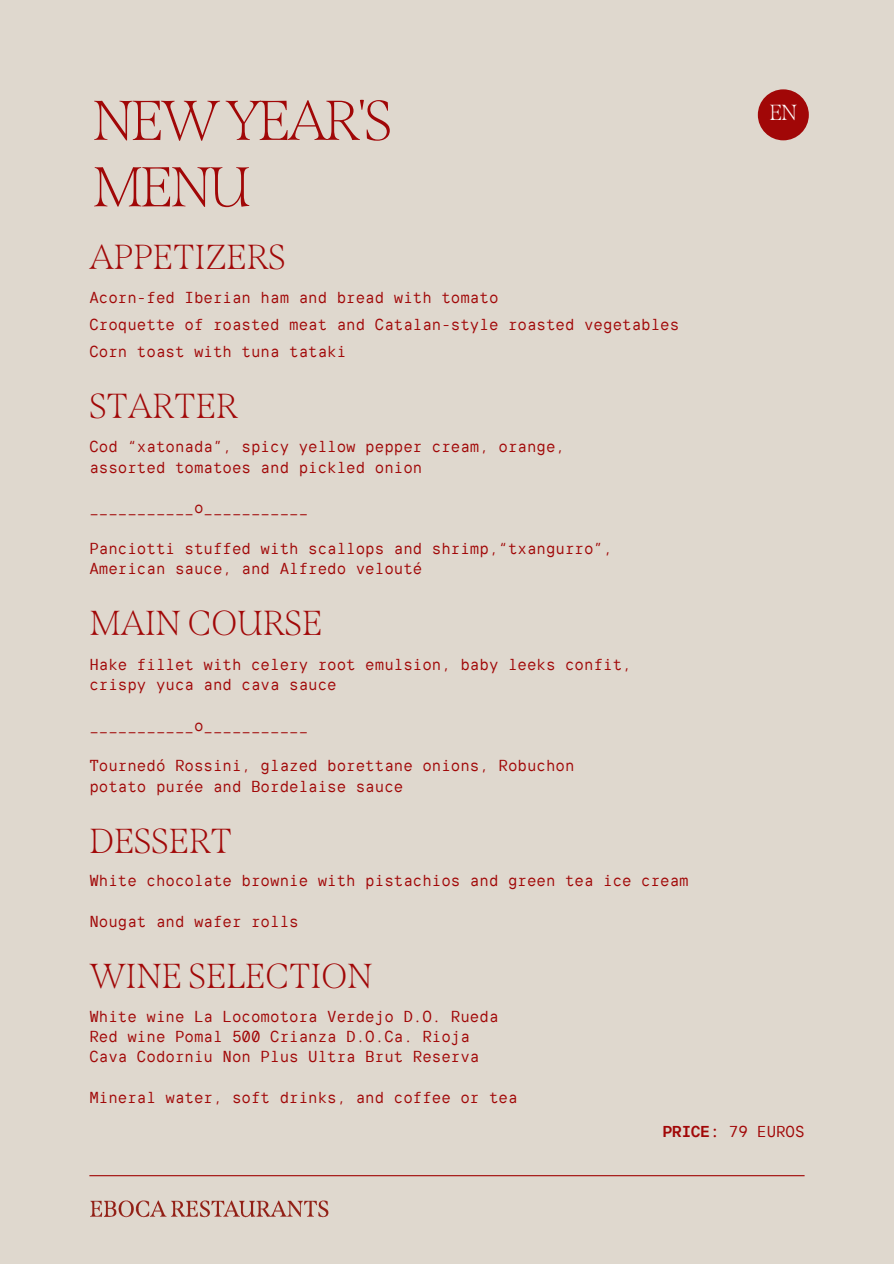
<style>
.page{position:relative;width:894px;height:1264px;background:#fff}
.page>*{position:absolute;margin:0;border:0;box-sizing:border-box;transform-origin:0 0}
.t1{font:100 56.1px "Span";letter-spacing:-.05em;color:#a10707}
.t2{font:100 34.65px "Span";color:#a10707}
.t3{font:100 21.75px "Span";color:#fff}
.t4{font:15.9px/20.2px "TT Interphases Mono";color:#a10707}
.t5{font:15.75px "TT Interphases Mono";color:#a10707}
.s1{font-weight:700}
</style>
<div class="page">
<div style="left:0;top:0;width:893px;height:1263px;background:#dfd8ce"></div>
<hr style="left:89px;top:1175px;width:715px;height:1px;background:#a10707">
<img style="left:90px;top:1200px;width:239px;height:18px">
<svg style="left:757px;top:89px;width:51px;height:51px;fill:#a10707"></svg>
<h1 class="t1" style="left:92px;top:88px;width:301px">NEWYEAR'S</h1>
<h3 class="t3" style="left:769px;top:100px;width:29px">EN</h3>
<h1 class="t1" style="left:92px;top:154px;width:160px">MENU</h1>
<h2 class="t2" style="left:89px;top:236px;width:198px">APPETIZERS</h2>
<p class="t4" style="left:89px;top:283px;width:591px;line-height:27px">Acorn-fed Iberian ham and bread with tomato<br>Croquette of roasted meat and Catalan-style roasted vegetables<br>Corn toast with tuna tataki</p>
<h2 class="t2" style="left:89px;top:385px;width:150px">STARTER</h2>
<p class="t4" style="left:89px;top:436px;width:477px">Cod “xatonada”, spicy yellow pepper cream, orange, assorted tomatoes and pickled onion</p>
<p class="t4" style="left:89px;top:497px;width:220px">___________o___________</p>
<p class="t4" style="left:89px;top:538px;width:524px">Panciotti stuffed with scallops and shrimp,“txangurro”,<br>American sauce, and Alfredo velouté</p>
<h2 class="t2" style="left:89px;top:602px;width:234px">MAIN COURSE</h2>
<p class="t4" style="left:89px;top:654px;width:543px">Hake fillet with celery root emulsion, baby leeks confit, crispy yuca and cava sauce</p>
<p class="t4" style="left:89px;top:715px;width:220px">___________o___________</p>
<p class="t4" style="left:89px;top:755px;width:486px">Tournedó Rossini, glazed borettane onions, Robuchon potato purée and Bordelaise sauce</p>
<h2 class="t2" style="left:89px;top:820px;width:144px">DESSERT</h2>
<p class="t4" style="left:89px;top:870px;width:600px">White chocolate brownie with pistachios and green tea ice cream</p>
<p class="t4" style="left:89px;top:911px;width:211px">Nougat and wafer rolls</p>
<h2 class="t2" style="left:89px;top:955px;width:285px">WINE SELECTION</h2>
<p class="t4" style="left:89px;top:1005px;width:410px">White wine La Locomotora Verdejo D.O. Rueda<br>Red wine Pomal 500 Crianza D.O.Ca. Rioja<br>Cava Codorniu Non Plus Ultra Brut Reserva</p>
<p class="t4" style="left:89px;top:1086px;width:429px">Mineral water, soft drinks, and coffee or tea</p>
<p class="t5" style="left:662px;top:1121px;width:143px"><span class="s1">PRICE:</span> 79 EUROS</p>
</div>
